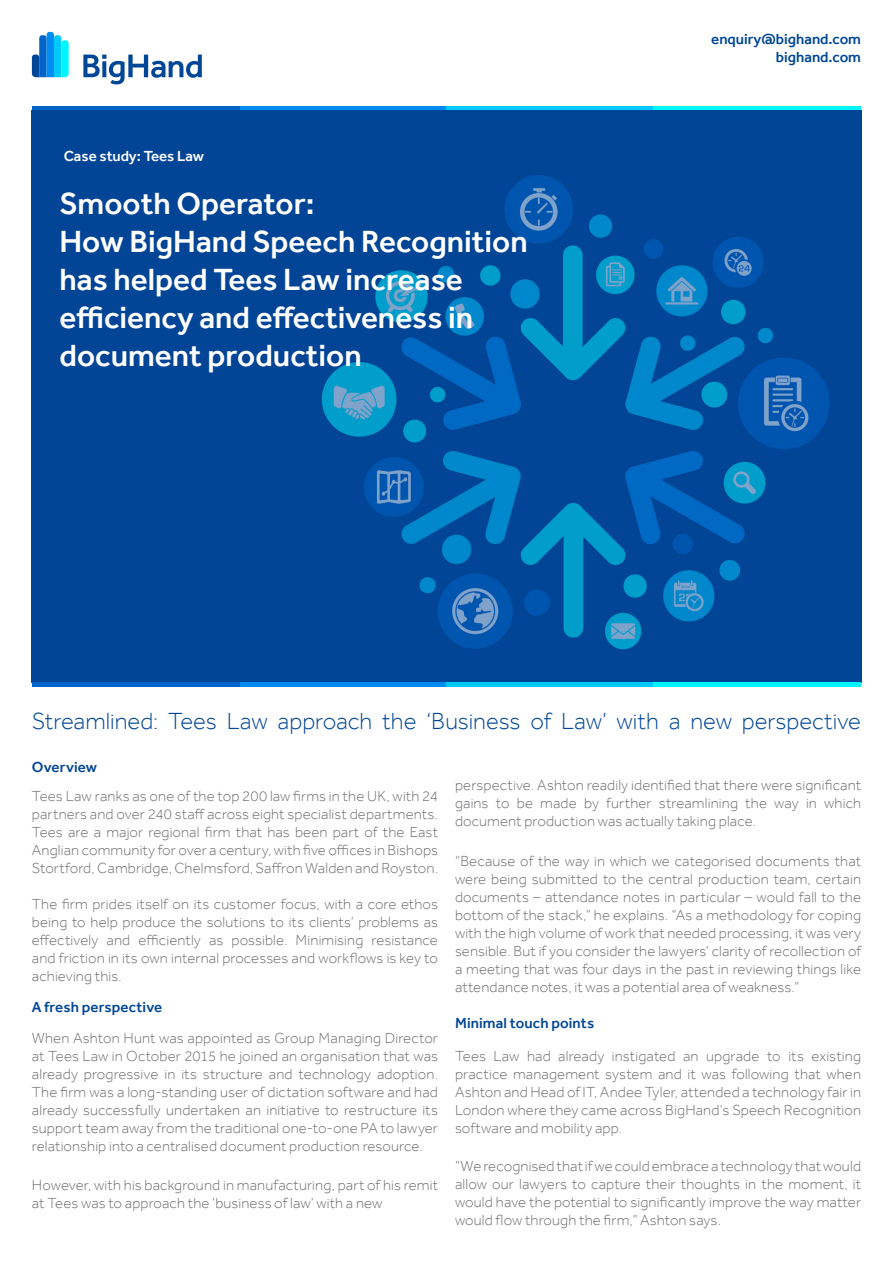
<style>
.page{position:relative;width:893px;height:1263px;background:#fff}
.page>*{position:absolute;margin:0;border:0;box-sizing:border-box;transform-origin:0 0}
.t1{font:500 31.5px/37.8px "Effra";color:#fff}
.t2{font:300 24px "Effra";color:#004696}
.t3{font:300 15px/18px "Effra";letter-spacing:.01em;color:#6d6e71;text-align:justify}
.t4{font:500 15px/18px "Effra";letter-spacing:.005em;color:#004696;text-align:right}
.t5{font:500 15px "Effra";color:#fff}
</style>
<div class="page">
<svg style="left:32px;top:32px;width:37px;height:45px"></svg>
<svg style="left:83px;top:55px;width:119px;height:29px"></svg>
<div style="left:239px;top:106px;width:207px;height:5px;background:#008cf0"></div>
<div style="left:32px;top:106px;width:207px;height:5px;background:#0064c8"></div>
<div style="left:446px;top:106px;width:208px;height:5px;background:#00c9ff"></div>
<div style="left:654px;top:106px;width:207px;height:5px;background:#00f5ff"></div>
<img style="left:32px;top:111px;width:829px;height:571px">
<div style="left:239px;top:682px;width:207px;height:5px;background:#008cf0"></div>
<div style="left:32px;top:682px;width:207px;height:5px;background:#0064c8"></div>
<div style="left:446px;top:682px;width:208px;height:5px;background:#00c9ff"></div>
<div style="left:654px;top:682px;width:207px;height:5px;background:#00f5ff"></div>
<p class="t5" style="left:64px;top:147px;width:142px">Case study: Tees Law</p>
<p class="t1" style="left:60px;top:185px;width:470px">Smooth Operator:<br>How BigHand Speech Recognition</p>
<p class="t1" style="left:60px;top:260px;width:415px">has helped Tees Law increase efficiency and effectiveness in document production</p>
<p class="t4" style="left:711px;top:30px;width:151px">enquiry@bighand.com bighand.com</p>
<p class="t2" style="left:32px;top:708px;width:831px">Streamlined: Tees Law approach the ‘Business of Law’ with a new perspective</p>
<p class="t4" style="left:32px;top:758px;width:67px">Overview</p>
<p class="t3" style="left:32px;top:786px;width:408px">Tees Law ranks as one of the top 200 law firms in the UK, with 24 partners and over 240 staff across eight specialist departments.<br>Tees are a major regional firm that has been part of the East Anglian community for over a century, with five offices in Bishops Stortford, Cambridge, Chelmsford, Saffron Walden and Royston.</p>
<p class="t3" style="left:32px;top:894px;width:408px">The firm prides itself on its customer focus, with a core ethos being to help produce the solutions to its clients’ problems as effectively and efficiently as possible. Minimising resistance and friction in its own internal processes and workflows is key to achieving this.</p>
<p class="t4" style="left:32px;top:998px;width:132px">A fresh perspective</p>
<p class="t3" style="left:32px;top:1029px;width:408px">When Ashton Hunt was appointed as Group Managing Director at Tees Law in October 2015 he joined an organisation that was already progressive in its structure and technology adoption.<br>The firm was a long-standing user of dictation software and had already successfully undertaken an initiative to restructure its support team away from the traditional one-to-one PA to lawyer relationship into a centralised document production resource.</p>
<p class="t3" style="left:32px;top:1176px;width:408px">However, with his background in manufacturing, part of his remit at Tees was to approach the ‘business of law’ with a new</p>
<p class="t3" style="left:455px;top:776px;width:408px">perspective. Ashton readily identified that there were significant gains to be made by further streamlining the way in which document production was actually taking place.</p>
<p class="t3" style="left:455px;top:852px;width:408px">“Because of the way in which we categorised documents that were being submitted to the central production team, certain documents – attendance notes in particular – would fall to the bottom of the stack,” he explains. “As a methodology for coping with the high volume of work that needed processing, it was very sensible. But if you consider the lawyers’ clarity of recollection of a meeting that was four days in the past in reviewing things like attendance notes, it was a potential area of weakness.”</p>
<p class="t4" style="left:455px;top:1014px;width:141px">Minimal touch points</p>
<p class="t3" style="left:455px;top:1046px;width:408px">Tees Law had already instigated an upgrade to its existing practice management system and it was following that when Ashton and Head of IT, Andee Tyler, attended a technology fair in London where they came across BigHand’s Speech Recognition software and mobility app.</p>
<p class="t3" style="left:455px;top:1157px;width:408px">“We recognised that if we could embrace a technology that would allow our lawyers to capture their thoughts in the moment, it would have the potential to significantly improve the way matter would flow through the firm,” Ashton says.</p>
</div>
